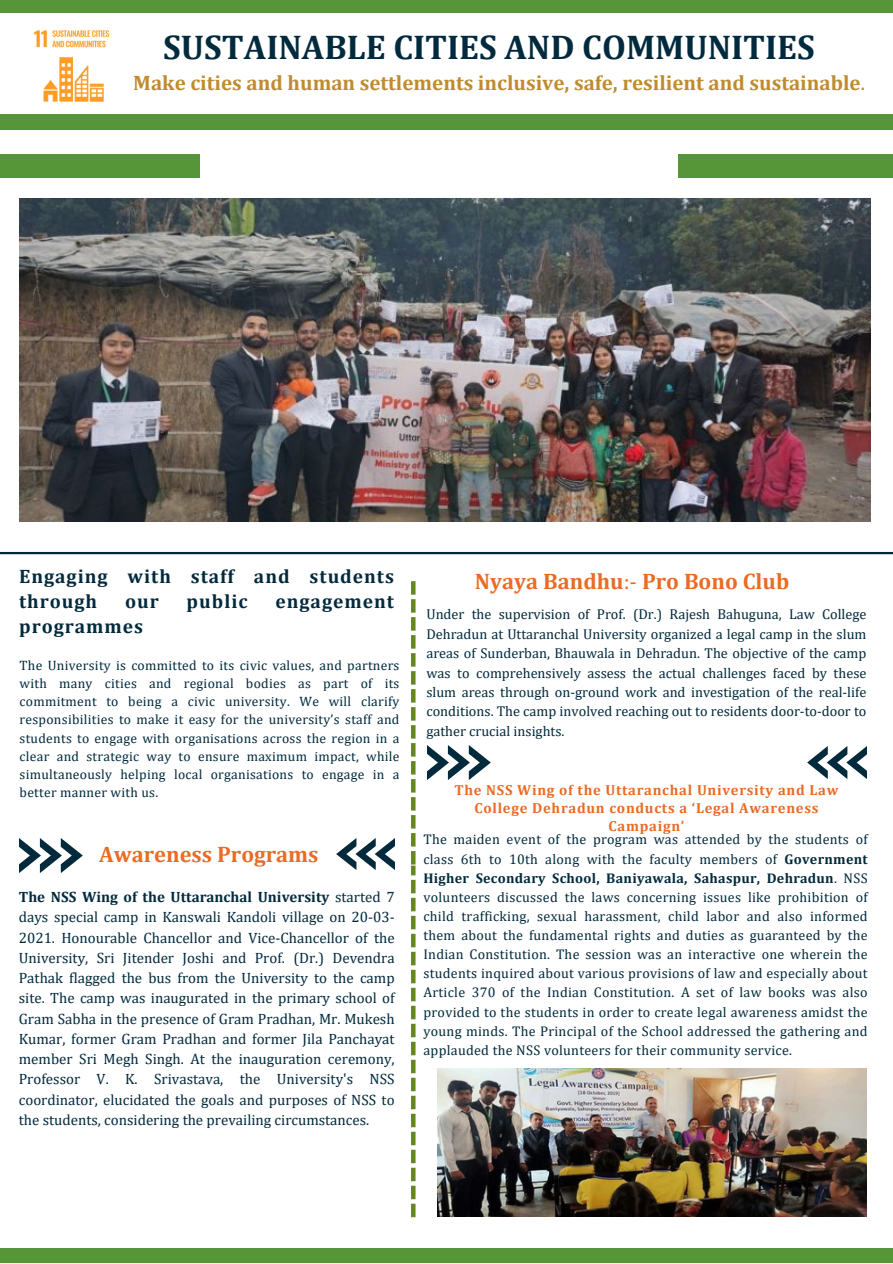
<style>
.page{position:relative;width:893px;height:1264px;background:#fff}
.page>*{position:absolute;margin:0;border:0;box-sizing:border-box;transform-origin:0 0}
.t1{font:700 34.5px "Cambria";color:#022a3d}
.t2{font:700 22.5px "Cambria";color:#e96b24}
.t3{font:700 21px "Cambria";color:#bf8b2e}
.t4{font:700 19.5px/24.8px "Cambria";letter-spacing:.05em;color:#022a3d}
.t5{font:15px/20.2px "Cambria";color:#022a3d;text-align:justify}
.t6{font:700 14.55px/18px "Cambria";letter-spacing:.05em;color:#e96b24;text-align:center}
.t7{font:14.25px/19.4px "Cambria";color:#022a3d;text-align:justify}
.t8{font:14.1px/19px "Cambria";letter-spacing:.02em;color:#022a3d;text-align:justify}
.t9{font:13.65px/18.1px "Cambria";letter-spacing:.02em;color:#022a3d;text-align:justify}
.s1{font-weight:400}
.s2{font-weight:700}
</style>
<div class="page">
<img style="left:19px;top:198px;width:851px;height:323px">
<div style="left:0;top:154px;width:200px;height:24px;background:#569639"></div>
<div style="left:678px;top:154px;width:214px;height:24px;background:#569639"></div>
<img style="left:427px;top:745px;width:63px;height:34px">
<img style="left:807px;top:746px;width:59px;height:32px">
<div style="left:0;top:0;width:892px;height:12px;background:#569639"></div>
<div style="left:0;top:1248px;width:892px;height:14px;background:#569639"></div>
<hr style="left:0;top:552px;width:892px;height:2px;background:#022a3d">
<div style="left:0;top:114px;width:892px;height:16px;background:#569639"></div>
<img style="left:34px;top:30px;width:76px;height:72px">
<hr style="left:411px;top:851px;width:4px;height:13px;background:#658624">
<hr style="left:411px;top:833px;width:4px;height:13px;background:#658624">
<hr style="left:411px;top:815px;width:4px;height:13px;background:#658624">
<hr style="left:411px;top:797px;width:4px;height:13px;background:#658624">
<hr style="left:411px;top:779px;width:4px;height:13px;background:#658624">
<hr style="left:411px;top:761px;width:4px;height:13px;background:#658624">
<hr style="left:411px;top:743px;width:4px;height:13px;background:#658624">
<hr style="left:411px;top:725px;width:4px;height:13px;background:#658624">
<hr style="left:411px;top:707px;width:4px;height:13px;background:#658624">
<hr style="left:411px;top:689px;width:4px;height:13px;background:#658624">
<hr style="left:411px;top:671px;width:4px;height:13px;background:#658624">
<hr style="left:411px;top:653px;width:4px;height:13px;background:#658624">
<hr style="left:411px;top:635px;width:4px;height:13px;background:#658624">
<hr style="left:411px;top:617px;width:4px;height:13px;background:#658624">
<hr style="left:411px;top:599px;width:4px;height:13px;background:#658624">
<hr style="left:411px;top:581px;width:4px;height:13px;background:#658624">
<img style="left:19px;top:838px;width:63px;height:34px">
<img style="left:336px;top:838px;width:59px;height:32px">
<img style="left:437px;top:1068px;width:429px;height:148px">
<hr style="left:411px;top:1203px;width:4px;height:14px;background:#658624">
<hr style="left:411px;top:1185px;width:4px;height:14px;background:#658624">
<hr style="left:411px;top:1167px;width:4px;height:14px;background:#658624">
<hr style="left:411px;top:1149px;width:4px;height:14px;background:#658624">
<hr style="left:411px;top:1131px;width:4px;height:14px;background:#658624">
<hr style="left:411px;top:1113px;width:4px;height:14px;background:#658624">
<hr style="left:411px;top:1095px;width:4px;height:14px;background:#658624">
<hr style="left:411px;top:1077px;width:4px;height:14px;background:#658624">
<hr style="left:411px;top:1059px;width:4px;height:14px;background:#658624">
<hr style="left:411px;top:1041px;width:4px;height:14px;background:#658624">
<hr style="left:411px;top:1023px;width:4px;height:14px;background:#658624">
<hr style="left:411px;top:1005px;width:4px;height:14px;background:#658624">
<hr style="left:411px;top:987px;width:4px;height:14px;background:#658624">
<hr style="left:411px;top:969px;width:4px;height:14px;background:#658624">
<hr style="left:411px;top:951px;width:4px;height:14px;background:#658624">
<hr style="left:411px;top:933px;width:4px;height:14px;background:#658624">
<hr style="left:411px;top:915px;width:4px;height:14px;background:#658624">
<hr style="left:411px;top:897px;width:4px;height:14px;background:#658624">
<hr style="left:411px;top:879px;width:4px;height:14px;background:#658624">
<hr style="left:411px;top:865px;width:4px;height:10px;background:#658624">
<p class="t1" style="left:163px;top:26px;width:653px">SUSTAINABLE CITIES AND COMMUNITIES</p>
<p class="t3" style="left:133px;top:70px;width:733px">Make cities and human settlements inclusive, safe, resilient and sustainable<span class="s1">.</span></p>
<p class="t4" style="left:19px;top:563px;width:376px">Engaging with staff and students through</p>
<p class="t4" style="left:125px;top:588px;width:35px">our</p>
<p class="t4" style="left:187px;top:588px;width:62px">public</p>
<p class="t4" style="left:275px;top:588px;width:120px">engagement</p>
<p class="t4" style="left:19px;top:613px;width:125px">programmes</p>
<p class="t9" style="left:20px;top:656px;width:381px">The University is committed to its civic values, and partners with many cities and regional bodies as part of its commitment to being a civic university. We will clarify responsibilities to make it easy for the university’s staff and students to engage with organisations across the region in a clear and strategic way to ensure maximum impact, while simultaneously helping local organisations to engage in a better manner with us.</p>
<p class="t2" style="left:99px;top:840px;width:221px">Awareness Programs</p>
<p class="t5" style="left:19px;top:886px;width:377px"><span class="s2">The NSS Wing of the Uttaranchal University</span> started 7 days special camp in Kanswali Kandoli village on 20-03- 2021. Honourable Chancellor and Vice-Chancellor of the University, Sri Jitender Joshi and Prof. (Dr.) Devendra Pathak flagged the bus from the University to the camp site. The camp was inaugurated in the primary school of Gram Sabha in the presence of Gram Pradhan, Mr. Mukesh Kumar, former Gram Pradhan and former Jila Panchayat member Sri Megh Singh. At the inauguration ceremony, Professor V. K. Srivastava, the University's NSS coordinator, elucidated the goals and purposes of NSS to the students, considering the prevailing circumstances.</p>
<p class="t2" style="left:475px;top:567px;width:316px">Nyaya Bandhu<span class="s1">:-</span> Pro Bono Club</p>
<p class="t7" style="left:426px;top:604px;width:441px">Under the supervision of Prof. (Dr.) Rajesh Bahuguna, Law College Dehradun at Uttaranchal University organized a legal camp in the slum areas of Sunderban, Bhauwala in Dehradun. The objective of the camp was to comprehensively assess the actual challenges faced by these slum areas through on-ground work and investigation of the real-life conditions. The camp involved reaching out to residents door-to-door to gather crucial insights.</p>
<p class="t6" style="left:454px;top:780px;width:385px">The NSS Wing of the Uttaranchal University and Law<br>College Dehradun conducts a ‘Legal Awareness<br>Campaign’</p>
<p class="t8" style="left:423px;top:829px;width:445px">The maiden event of the program was attended by the students of class 6th to 10th along with the faculty members of <span class="s2">Government Higher Secondary School, Baniyawala, Sahaspur, Dehradun</span>. NSS volunteers discussed the laws concerning issues like prohibition of child trafficking, sexual harassment, child labor and also informed them about the fundamental rights and duties as guaranteed by the Indian Constitution. The session was an interactive one wherein the students inquired about various provisions of law and especially about Article 370 of the Indian Constitution. A set of law books was also provided to the students in order to create legal awareness amidst the young minds. The Principal of the School addressed the gathering and applauded the NSS volunteers for their community service.</p>
</div>
